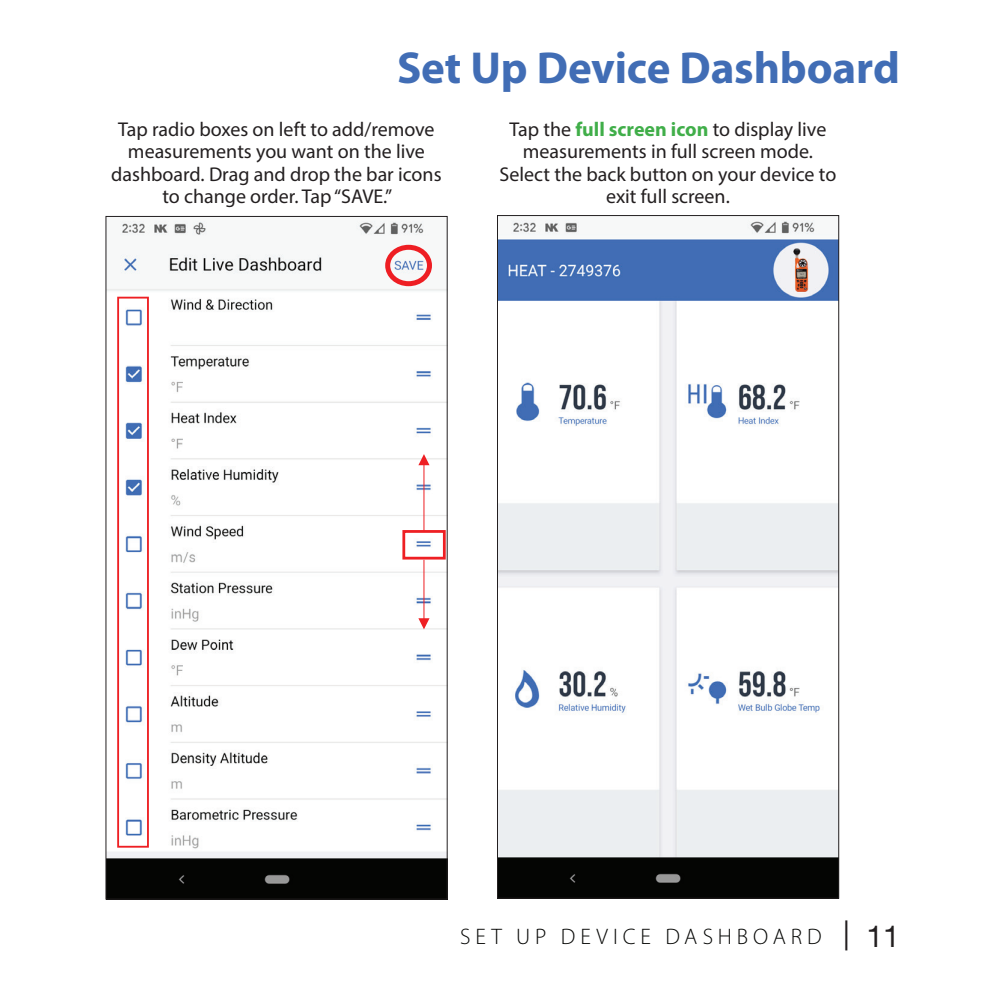
<style>
.page{position:relative;width:990px;height:990px;background:#fff}
.page>*{position:absolute;margin:0;border:0;box-sizing:border-box;transform-origin:0 0}
.t1{font:700 45px "Myriad Pro";letter-spacing:-.005em;color:#416db5}
.t2{font:300 22.5px "Myriad Pro";letter-spacing:.225em;color:#040503}
.t3{font:20px/22.5px "Myriad Pro";color:#231f20;text-align:center}
.s1{font-weight:700;color:#40ae49}
.s2{font-family:"Helvetica Neue LT Std";font-weight:400;font-size:30px;color:#231f20}
</style>
<div class="page">
<img style="left:108px;top:221px;width:338px;height:676px">
<div style="left:402px;top:530px;width:44px;height:30px;border:3px solid #ee1f23"></div>
<hr style="left:424px;top:463px;width:1px;height:68px;background:#ee1f23">
<svg style="left:418px;top:454px;width:12px;height:11px"></svg>
<hr style="left:424px;top:560px;width:1px;height:60px;background:#ee1f23">
<svg style="left:418px;top:618px;width:12px;height:11px"></svg>
<div style="left:117px;top:297px;width:32px;height:551px;border:2px solid #ee1f23"></div>
<img style="left:499px;top:220px;width:338px;height:677px">
<div style="left:385px;top:245px;width:47px;height:41px;border:5px solid #ee1e23;border-radius:50%"></div>
<h1 class="t1" style="left:397px;top:39px;width:504px">Set Up Device Dashboard</h1>
<p class="t3" style="left:111px;top:117px;width:332px">Tap radio boxes on left to add/remove measurements you want on the live dashboard. Drag and drop the bar icons to change order. Tap “SAVE.”</p>
<p class="t3" style="left:500px;top:117px;width:338px">Tap the <span class="s1">full screen icon</span> to display live measurements in full screen mode.<br>Select the back button on your device to exit full screen.</p>
<p class="t2" style="left:460px;top:923px;width:441px">SET U P DEVIC E DASHBOARD <span class="s2">| 11</span></p>
</div>
